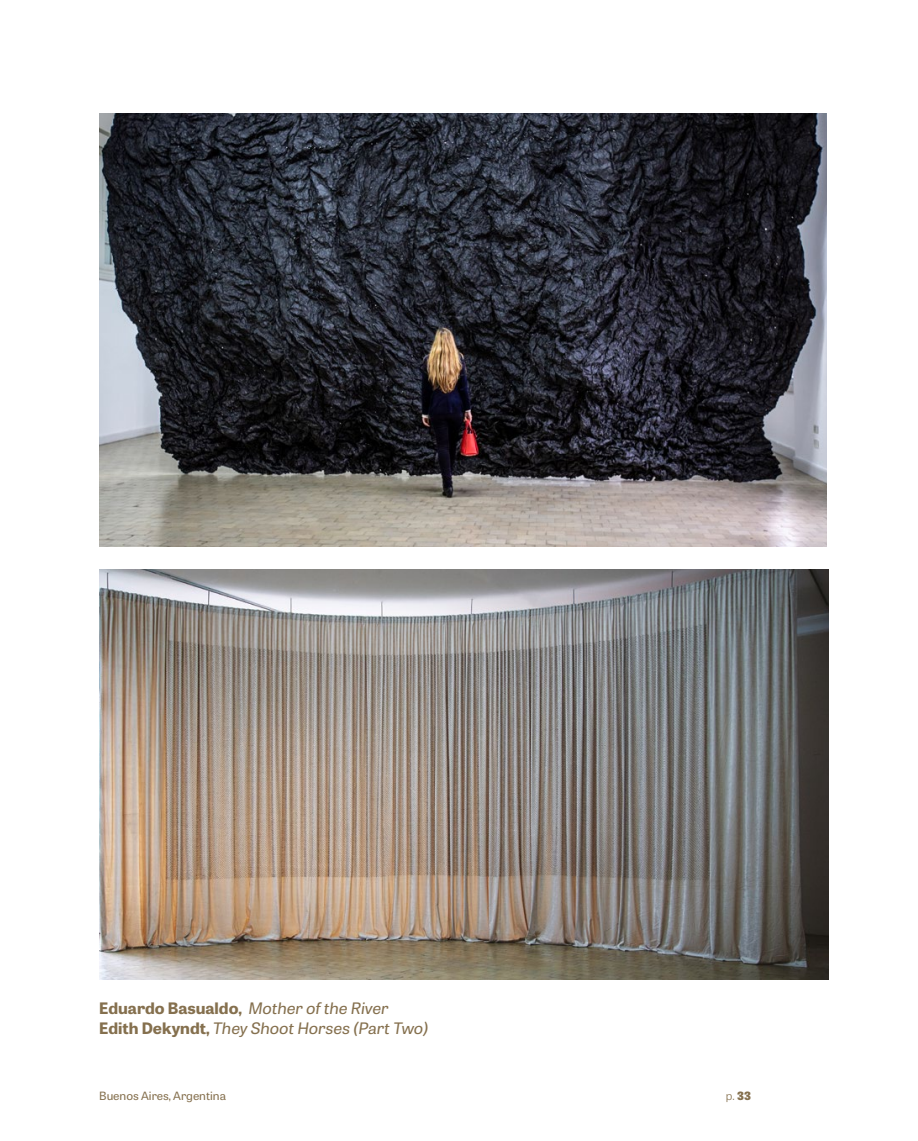
<style>
.page{position:relative;width:918px;height:1141px;background:#fff}
.page>*{position:absolute;margin:0;border:0;box-sizing:border-box;transform-origin:0 0}
.EPIGRAFE{font:italic 15.75px "Tablet Gothic Wide";color:#85704e}
.EPIGRAFE-2{font:700 15.75px "Tablet Gothic Wide";color:#85704e}
.t1{font:11.38px "Tablet Gothic Wide";color:#85704e}
.t2{font:300 11.38px "Tablet Gothic Wide";color:#85704e}
.s1{font-weight:400;font-style:italic}
.s2{font-weight:700;font-style:normal}
.s3{font-weight:800}
</style>
<div class="page">
<img style="left:99px;top:114px;width:727px;height:433px">
<img style="left:99px;top:569px;width:729px;height:411px">
<p class="EPIGRAFE-2" style="left:99px;top:997px;width:291px">Eduardo Basualdo, <span class="s1">Mother of the River</span></p>
<p class="EPIGRAFE" style="left:99px;top:1017px;width:330px"><span class="s2">Edith Dekyndt,</span> They Shoot Horses (Part Two)</p>
<p class="t1" style="left:99px;top:1088px;width:128px">Buenos Aires, Argentina</p>
<p class="t2" style="left:726px;top:1088px;width:26px">p. <span class="s3">33</span></p>
</div>
